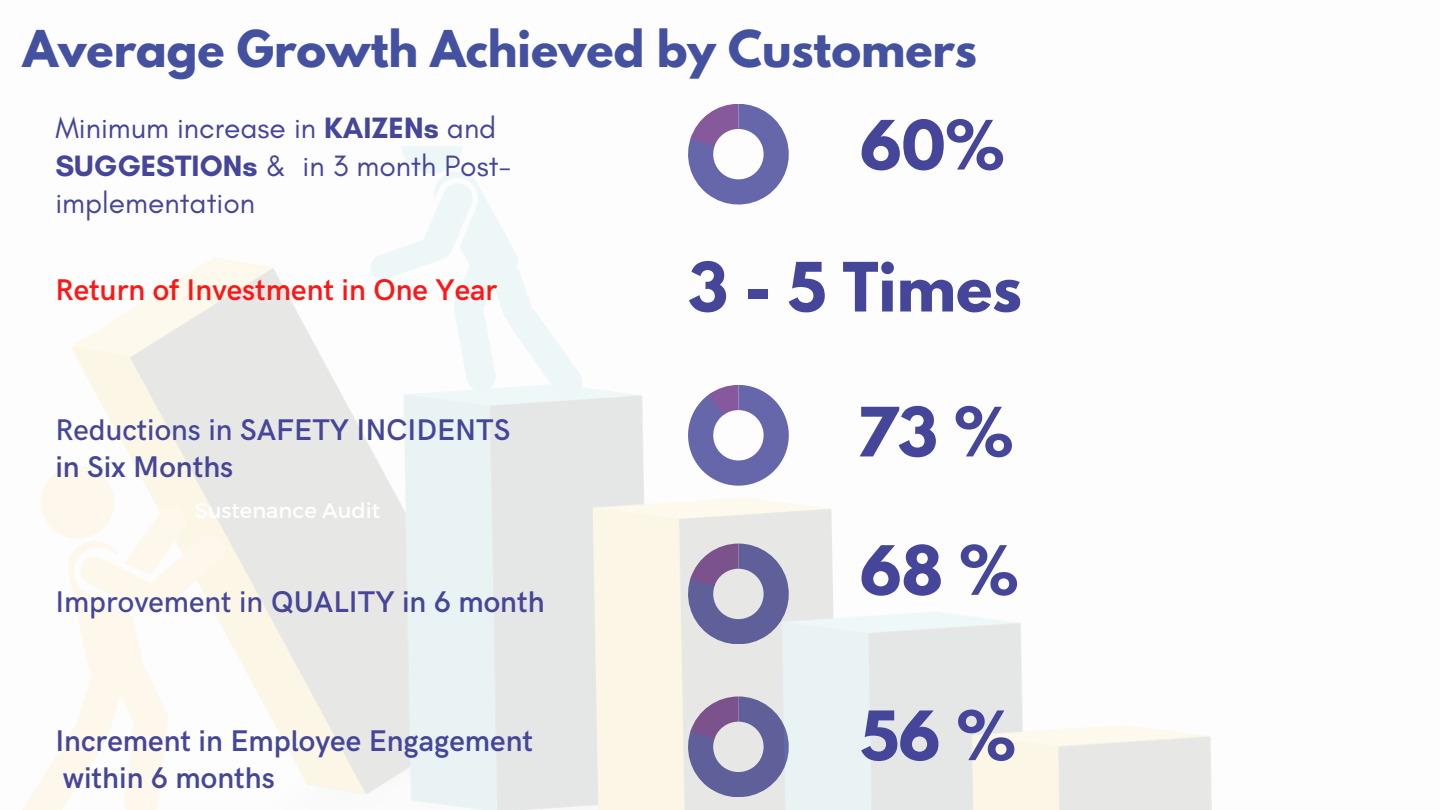
<style>
.page{position:relative;width:1440px;height:810px;background:#fff}
.page>*{position:absolute;margin:0;border:0;box-sizing:border-box;transform-origin:0 0}
.t1{font:700 60.2px "League Spartan";color:#454699}
.t2{font:700 45px "League Spartan";color:#4451a0}
.t3{font:600 30px/37.5px "HK Grotesk";color:#454699}
.t4{font:30px/37.5px "Glacial Indifference";color:#454699}
.t5{font:600 30px "HK Grotesk";color:#ff1616}
.t6{font:21px "Montserrat";color:#fff}
.s1{font-weight:700}
.s2{font-weight:500}
</style>
<div class="page">
<svg style="left:688px;top:104px;width:100px;height:42px"></svg>
<img style="left:23px;top:146px;width:1189px;height:664px">
<p class="t2" style="left:23px;top:26px;width:956px">Average Growth Achieved by Customers</p>
<p class="t4" style="left:55px;top:109px;width:457px">Minimum increase in <span class="s1">KAIZENs</span> and<br><span class="s1">SUGGESTIONs</span> &amp; in 3 month Post&shy;implementation</p>
<p class="t1" style="left:860px;top:115px;width:146px">60%</p>
<p class="t5" style="left:55px;top:273px;width:444px">Return of Investment in One Year</p>
<p class="t3" style="left:55px;top:412px;width:456px"><span class="s2">Reductions in</span> SAFETY INCIDENTS in Six Months</p>
<p class="t6" style="left:195px;top:497px;width:187px">Sustenance Audit</p>
<p class="t3" style="left:55px;top:584px;width:491px"><span class="s2">Improvement in</span> QUALITY in 6 month</p>
<p class="t3" style="left:55px;top:723px;width:479px">Increment in Employee Engagement within 6 months</p>
<p class="t1" style="left:688px;top:257px;width:335px">3 - 5 Times</p>
<p class="t1" style="left:856px;top:402px;width:158px">73 %</p>
<p class="t1" style="left:860px;top:541px;width:160px">68 %</p>
<p class="t1" style="left:860px;top:706px;width:157px">56 %</p>
</div>
